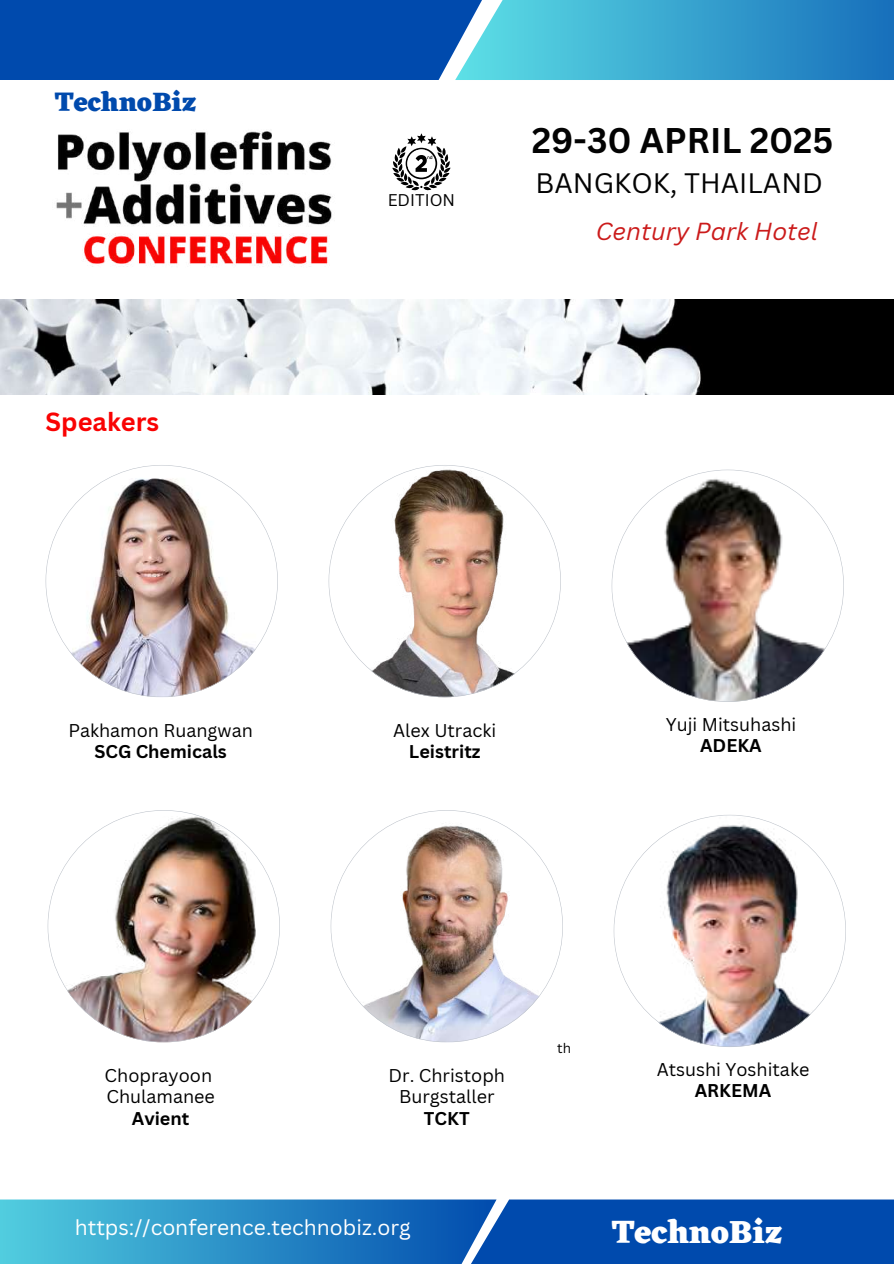
<style>
.page{position:relative;width:894px;height:1264px;background:#fff}
.page>*{position:absolute;margin:0;border:0;box-sizing:border-box;transform-origin:0 0}
.t1{font:700 34.65px "Canva Sans";color:#030303}
.t2{font:800 33px "Eczar";color:#fff}
.t3{font:27.45px "Canva Sans";color:#030303}
.t4{font:800 27.45px "Eczar";color:#004aad}
.t5{font:700 25.5px "Canva Sans";color:#f90303}
.t6{font:italic 24px "Canva Sans";color:#cb1b1b}
.t7{font:21px "Canva Sans";color:#fff}
.t8{font:18px/21.3px "Canva Sans";color:#000}
.t9{font:700 18px "Canva Sans";color:#000}
.t10{font:16.5px "Canva Sans";color:#000}
.t11{font:13.5px "Canva Sans";color:#000}
</style>
<div class="page">
<div style="left:0;top:1199px;width:496px;height:64px;background:linear-gradient(to right,#51cddf,#014bad)"></div>
<div style="left:455px;top:1199px;width:438px;height:64px;background:#004aad"></div>
<svg style="left:0;top:0;width:893px;height:80px;background:#1f77be"></svg>
<img style="left:0;top:300px;width:893px;height:94px">
<img style="left:46px;top:465px;width:231px;height:231px">
<svg style="left:328px;top:465px;width:232px;height:231px"></svg>
<img style="left:611px;top:469px;width:232px;height:232px">
<img style="left:48px;top:810px;width:231px;height:231px">
<img style="left:330px;top:810px;width:232px;height:231px">
<img style="left:613px;top:814px;width:232px;height:232px">
<svg style="left:392px;top:133px;width:58px;height:58px"></svg>
<img style="left:56px;top:131px;width:277px;height:136px">
<h3 class="t4" style="left:55px;top:86px;width:143px">TechnoBiz</h3>
<h3 class="t5" style="left:46px;top:404px;width:115px">Speakers</h3>
<p class="t8" style="left:68px;top:719px;width:186px">Pakhamon Ruangwan</p>
<p class="t9" style="left:94px;top:739px;width:134px">SCG Chemicals</p>
<p class="t8" style="left:105px;top:1064px;width:112px">Choprayoon<br>Chulamanee</p>
<p class="t9" style="left:132px;top:1105px;width:59px">Avient</p>
<p class="t10" style="left:387px;top:188px;width:69px">EDITION</p>
<h1 class="t1" style="left:531px;top:116px;width:303px">29-30 APRIL 2025</h1>
<h3 class="t3" style="left:535px;top:164px;width:289px">BANGKOK, THAILAND</h3>
<h3 class="t6" style="left:595px;top:214px;width:223px">Century Park Hotel</h3>
<p class="t8" style="left:393px;top:719px;width:104px">Alex Utracki</p>
<p class="t9" style="left:409px;top:739px;width:73px">Leistritz</p>
<p class="t8" style="left:665px;top:713px;width:132px">Yuji Mitsuhashi</p>
<p class="t9" style="left:700px;top:732px;width:63px">ADEKA</p>
<p class="t8" style="left:388px;top:1064px;width:118px;text-align:center">Dr. Christoph<br>Burgstaller</p>
<p class="t9" style="left:424px;top:1105px;width:47px">TCKT</p>
<p class="t11" style="left:557px;top:1038px;width:15px">th</p>
<p class="t8" style="left:656px;top:1058px;width:154px">Atsushi Yoshitake</p>
<p class="t9" style="left:694px;top:1077px;width:78px">ARKEMA</p>
<p class="t7" style="left:75px;top:1211px;width:337px">https://conference.technobiz.org</p>
<h2 class="t2" style="left:611px;top:1212px;width:172px">TechnoBiz</h2>
</div>
